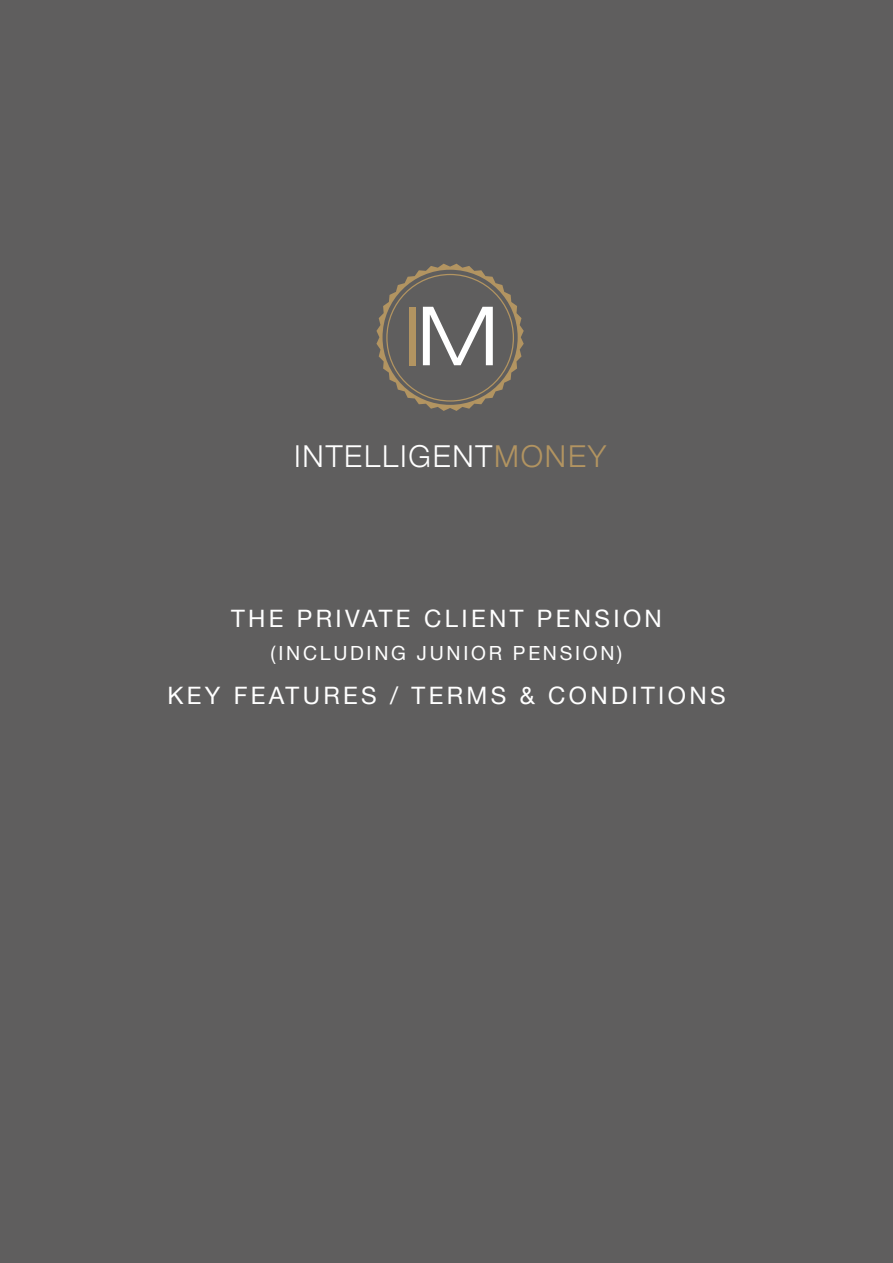
<style>
.page{position:relative;width:893px;height:1263px;background:#5f5e5e}
.page>*{position:absolute;margin:0;border:0;box-sizing:border-box;transform-origin:0 0}
.t1{font:300 81.9px "Helvetica Neue";color:#b29461;scale:1.25 1}
.t2{font:300 30.15px "Helvetica Neue";letter-spacing:.06em;color:#fff}
.t3{font:24px "Helvetica Neue";letter-spacing:.14em;color:#fff}
.t4{font:19.5px "Helvetica Neue";letter-spacing:.14em;color:#fff}
.s1{color:#fff}
.s2{color:#b29461}
</style>
<div class="page">
<svg style="left:376px;top:264px;width:148px;height:147px"></svg>
<h1 class="t1" style="left:401px;top:270px;width:80px">I<span class="s1">M</span></h1>
<p class="t2" style="left:294px;top:432px;width:314px">INTELLIGENT<span class="s2">MONEY</span></p>
<p class="t3" style="left:231px;top:601px;width:432px">THE PRIVATE CLIENT PENSION</p>
<p class="t4" style="left:271px;top:639px;width:353px">(INCLUDING JUNIOR PENSION)</p>
<p class="t3" style="left:167px;top:678px;width:560px">KEY FEATURES / TERMS &amp; CONDITIONS</p>
</div>
